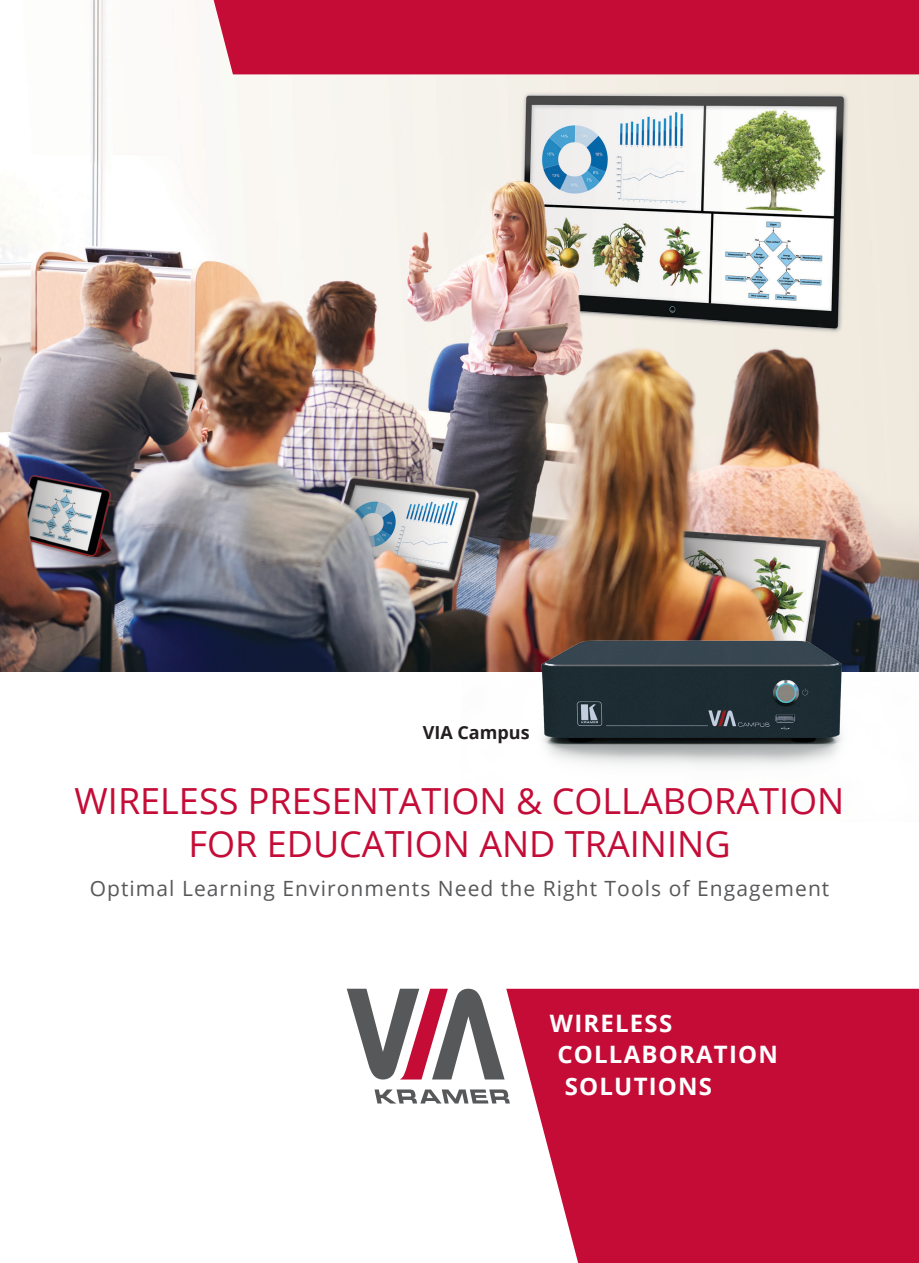
<style>
.page{position:relative;width:919px;height:1263px;background:#fff}
.page>*{position:absolute;margin:0;border:0;box-sizing:border-box;transform-origin:0 0}
.t1{font:36px "Open Sans";color:#c40c37}
.t2{font:700 24px "Open Sans";letter-spacing:.05em;color:#fff}
.t3{font:21px "Open Sans";letter-spacing:.05em;color:#57585a}
.t4{font:700 18px "Open Sans";color:#231f20}
</style>
<div class="page">
<img style="left:0;top:0;width:918px;height:672px">
<svg style="left:374px;top:1089px;width:132px;height:14px"></svg>
<svg style="left:347px;top:989px;width:157px;height:90px"></svg>
<svg style="left:506px;top:989px;width:412px;height:274px;background:#c92249"></svg>
<img style="left:443px;top:595px;width:475px;height:171px">
<div style="left:214px;top:0;width:704px;height:74px;background:#c40c37"></div>
<p class="t4" style="left:422px;top:720px;width:108px">VIA Campus</p>
<p class="t1" style="left:75px;top:776px;width:771px">WIRELESS PRESENTATION &amp; COLLABORATION</p>
<p class="t1" style="left:188px;top:820px;width:543px">FOR EDUCATION AND TRAINING</p>
<p class="t3" style="left:90px;top:874px;width:741px">Optimal Learning Environments Need the Right Tools of Engagement</p>
<p class="t2" style="left:550px;top:1006px;width:124px">WIRELESS</p>
<p class="t2" style="left:557px;top:1037px;width:222px">COLLABORATION</p>
<p class="t2" style="left:564px;top:1069px;width:149px">SOLUTIONS</p>
</div>
